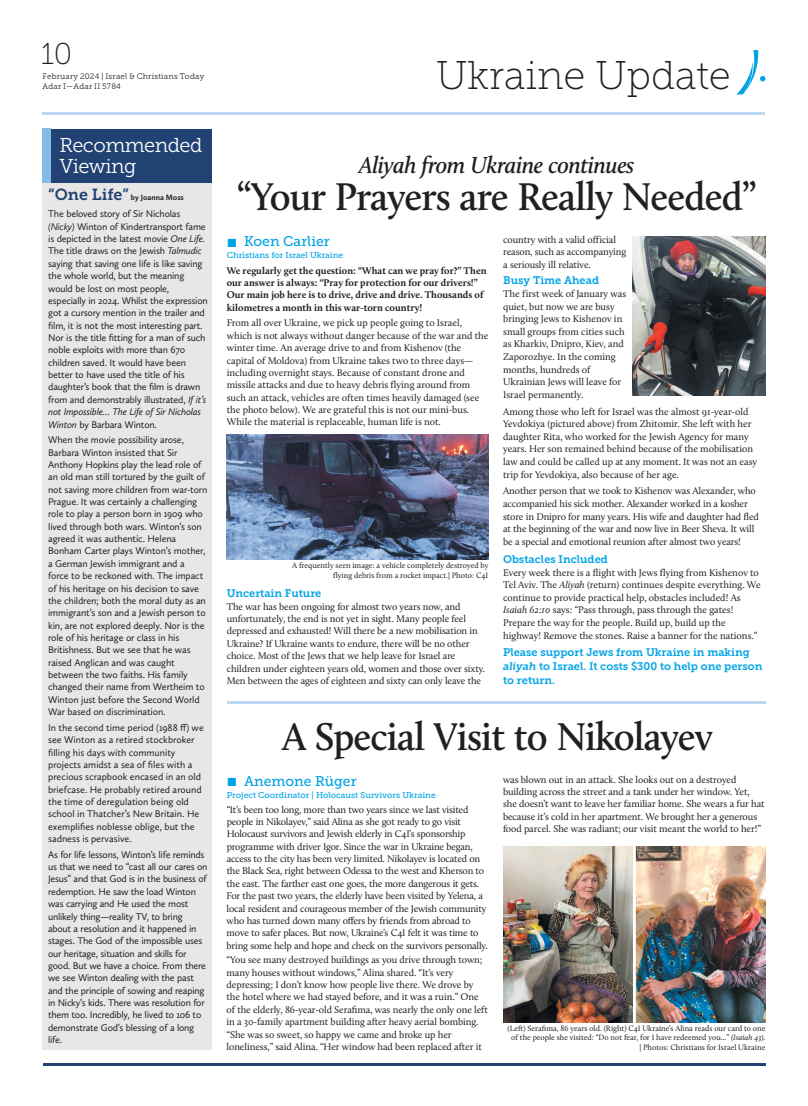
<style>
.page{position:relative;width:808px;height:1106px;background:#fff}
.page>*{position:absolute;margin:0;border:0;box-sizing:border-box;transform-origin:0 0}
.t1{font:600 40px "Calluna";letter-spacing:-.02em;color:#231f20}
.t2{font:40px "Museo Slab 100";color:#231f20}
.t3{font:30px "Museo Slab 100";color:#231f20}
.t4{font:italic 600 24px "Calluna";letter-spacing:-.02em;color:#231f20}
.t5{font:20px/20.4px "Museo Slab 300";letter-spacing:-.025em;color:#fff}
.t6{font:14px "Museo Slab 500";color:#00a3e6}
.t7{font:11px/13.9px "Museo Slab 700";color:#00a3e6}
.t8{font:10px/12.4px "Calluna";letter-spacing:-.01em;color:#231f20}
.t9{font:10px/12.4px "Calluna Sans";letter-spacing:-.02em;color:#231f20}
.t10{font:10px/12.4px "Calluna Sans";color:#231f20}
.t11{font:700 10px/12.4px "Calluna";color:#231f20}
.t12{font:8.5px "Museo Slab 500";color:#00a3e6}
.t13{font:8px/9.6px "Calluna";color:#231f20;text-align:right}
.t14{font:8px/10px "Museo Slab 300";letter-spacing:.025em;color:#231f20}
.t15{font:700 8px "Calluna Sans";color:#231f20}
.s1{font-family:"Museo Slab 700";font-weight:400;font-size:16px;color:#214273}
.s2{font-style:italic}
</style>
<div class="page">
<hr style="left:43px;top:1063px;width:722px;height:3px;background:#214273">
<svg style="left:737px;top:50px;width:28px;height:44px"></svg>
<hr style="left:43px;top:112px;width:722px;height:3px;background:#bad7f1">
<div style="left:43px;top:147px;width:169px;height:902px;background:#e8e7e6"></div>
<div style="left:43px;top:129px;width:169px;height:53px;background:#214273"></div>
<div style="left:43px;top:129px;width:8px;height:53px;background:#83bbe6"></div>
<img style="left:632px;top:236px;width:133px;height:159px">
<img style="left:227px;top:435px;width:261px;height:124px">
<hr style="left:227px;top:701px;width:538px;height:2px;background:#bad7f1">
<img style="left:503px;top:846px;width:130px;height:176px">
<img style="left:636px;top:846px;width:129px;height:176px">
<h2 class="t3" style="left:41px;top:41px;width:33px">10</h2>
<p class="t14" style="left:42px;top:72px;width:163px">February 2024 | Israel &amp; Christians Today<br>Adar I—Adar II 5784</p>
<h3 class="t5" style="left:59px;top:137px;width:144px">Recommended<br>Viewing</h3>
<p class="t15" style="left:48px;top:194px;width:137px"><span class="s1">“One Life”</span> by Joanna Moss</p>
<p class="t9" style="left:48px;top:209px;width:161px">The beloved story of Sir Nicholas <span class="s2">(Nicky)</span> Winton of Kindertransport fame is depicted in the latest movie <span class="s2">One Life.<br></span>The title draws on the Jewish <span class="s2">Talmudic </span>saying that saving one life is like saving the whole world, but the meaning would be lost on most people, especially in 2024. Whilst the expression got a cursory mention in the trailer and film, it is not the most interesting part.<br>Nor is the title fitting for a man of such noble exploits with more than 670 children saved. It would have been better to have used the title of his daughter’s book that the film is drawn from and demonstrably illustrated, <span class="s2">If it’s not Impossible… The Life of Sir Nicholas Winton</span> by Barbara Winton.</p>
<p class="t9" style="left:48px;top:434px;width:161px">When the movie possibility arose, Barbara Winton insisted that Sir Anthony Hopkins play the lead role of an old man still tortured by the guilt of not saving more children from war-torn Prague. It was certainly a challenging role to play a person born in 1909 who lived through both wars. Winton’s son agreed it was authentic. Helena Bonham Carter plays Winton’s mother, a German Jewish immigrant and a force to be reckoned with. The impact of his heritage on his decision to save the children; both the moral duty as an immigrant’s son and a Jewish person to kin, are not explored deeply. Nor is the role of his heritage or class in his Britishness. But we see that he was raised Anglican and was caught between the two faiths. His family changed their name from Wertheim to Winton just before the Second World War based on discrimination.</p>
<p class="t10" style="left:48px;top:722px;width:157px">In the second time period (1988 ff) we see Winton as a retired stockbroker filling his days with community projects amidst a sea of files with a precious scrapbook encased in an old briefcase. He probably retired around the time of deregulation being old school in Thatcher’s New Britain. He exemplifies noblesse oblige, but the sadness is pervasive.</p>
<p class="t9" style="left:48px;top:849px;width:161px">As for life lessons, Winton’s life reminds us that we need to “cast all our cares on Jesus” and that God is in the business of redemption. He saw the load Winton was carrying and He used the most unlikely thing—reality TV, to bring about a resolution and it happened in stages. The God of the impossible uses our heritage, situation and skills for good. But we have a choice. From there we see Winton dealing with the past and the principle of sowing and reaping in Nicky’s kids. There was resolution for them too. Incredibly, he lived to 106 to demonstrate God’s blessing of a long life.</p>
<h1 class="t2" style="left:436px;top:59px;width:296px">Ukraine Update</h1>
<h3 class="t4" style="left:359px;top:155px;width:277px">Aliyah from Ukraine continues</h3>
<h1 class="t1" style="left:237px;top:180px;width:521px">“Your Prayers are Really Needed”</h1>
<h3 class="t6" style="left:227px;top:236px;width:104px">■ Koen Carlier</h3>
<p class="t12" style="left:227px;top:252px;width:118px">Christians for Israel Ukraine</p>
<p class="t11" style="left:227px;top:265px;width:261px">We regularly get the question: “What can we pray for?” Then our answer is always: “Pray for protection for our drivers!” Our main job here is to drive, drive and drive. Thousands of kilometres a month in this war-torn country!</p>
<p class="t8" style="left:227px;top:318px;width:263px">From all over Ukraine, we pick up people going to Israel, which is not always without danger because of the war and the winter time. An average drive to and from Kishenov (the capital of Moldova) from Ukraine takes two to three days— including overnight stays. Because of constant drone and missile attacks and due to heavy debris flying around from such an attack, vehicles are often times heavily damaged (see the photo below). We are grateful this is not our mini-bus.<br>While the material is replaceable, human life is not.</p>
<p class="t8" style="left:503px;top:234px;width:125px">country with a valid official reason, such as accompanying a seriously ill relative.</p>
<p class="t7" style="left:503px;top:274px;width:97px">Busy Time Ahead</p>
<p class="t8" style="left:503px;top:288px;width:125px">The first week of January was quiet, but now we are busy bringing Jews to Kishenov in small groups from cities such as Kharkiv, Dnipro, Kiev, and<br>Zaporozhye. In the coming months, hundreds of<br>Ukrainian Jews will leave for<br>Israel permanently.</p>
<p class="t8" style="left:503px;top:406px;width:256px">Among those who left for Israel was the almost 91-year-old Yevdokiya (pictured above) from Zhitomir. She left with her daughter Rita, who worked for the Jewish Agency for many years. Her son remained behind because of the mobilisation law and could be called up at any moment. It was not an easy trip for Yevdokiya, also because of her age.</p>
<p class="t8" style="left:503px;top:485px;width:257px">Another person that we took to Kishenov was Alexander, who accompanied his sick mother. Alexander worked in a kosher store in Dnipro for many years. His wife and daughter had fled at the beginning of the war and now live in Beer Sheva. It will be a special and emotional reunion after almost two years!</p>
<p class="t7" style="left:503px;top:553px;width:106px">Obstacles Included</p>
<p class="t8" style="left:503px;top:567px;width:259px">Every week there is a flight with Jews flying from Kishenov to Tel Aviv. The <span class="s2">Aliyah</span> (return) continues despite everything. We continue to provide practical help, obstacles included! As <span class="s2">Isaiah 62:10</span> says: “Pass through, pass through the gates!<br>Prepare the way for the people. Build up, build up the highway! Remove the stones. Raise a banner for the nations.”</p>
<p class="t7" style="left:503px;top:646px;width:261px">Please support Jews from Ukraine in making <span class="s2">aliyah</span> to Israel. It costs $300 to help one person to return.</p>
<p class="t13" style="left:292px;top:560px;width:198px;line-height:10.1px">A frequently seen image: a vehicle completely destroyed by flying debris from a rocket impact.| Photo: C4I</p>
<p class="t7" style="left:227px;top:587px;width:96px">Uncertain Future</p>
<p class="t8" style="left:227px;top:601px;width:260px">The war has been ongoing for almost two years now, and unfortunately, the end is not yet in sight. Many people feel depressed and exhausted! Will there be a new mobilisation in Ukraine? If Ukraine wants to endure, there will be no other choice. Most of the Jews that we help leave for Israel are children under eighteen years old, women and those over sixty.<br>Men between the ages of eighteen and sixty can only leave the</p>
<h1 class="t1" style="left:282px;top:720px;width:432px">A Special Visit to Nikolayev</h1>
<h3 class="t6" style="left:227px;top:775px;width:131px">■ Anemone Rüger</h3>
<p class="t12" style="left:227px;top:791px;width:211px">Project Coordinator | Holocaust Survivors Ukraine</p>
<p class="t8" style="left:227px;top:804px;width:263px">“It’s been too long, more than two years since we last visited people in Nikolayev,” said Alina as she got ready to go visit Holocaust survivors and Jewish elderly in C4I’s sponsorship programme with driver Igor. Since the war in Ukraine began, access to the city has been very limited. Nikolayev is located on the Black Sea, right between Odessa to the west and Kherson to the east. The farther east one goes, the more dangerous it gets.<br>For the past two years, the elderly have been visited by Yelena, a local resident and courageous member of the Jewish community who has turned down many offers by friends from abroad to move to safer places. But now, Ukraine’s C4I felt it was time to bring some help and hope and check on the survivors personally.</p>
<p class="t8" style="left:227px;top:954px;width:263px">“You see many destroyed buildings as you drive through town; many houses without windows,” Alina shared. “It’s very depressing; I don’t know how people live there. We drove by the hotel where we had stayed before, and it was a ruin.” One of the elderly, 86-year-old Serafima, was nearly the only one left in a 30-family apartment building after heavy aerial bombing. “She was so sweet, so happy we came and broke up her loneliness,” said Alina. “Her window had been replaced after it</p>
<p class="t8" style="left:503px;top:774px;width:263px">was blown out in an attack. She looks out on a destroyed building across the street and a tank under her window. Yet, she doesn’t want to leave her familiar home. She wears a fur hat because it’s cold in her apartment. We brought her a generous food parcel. She was radiant; our visit meant the world to her!”</p>
<p class="t13" style="left:507px;top:1023px;width:259px">(Left) Serafima, 86 years old. (Right) C4I Ukraine’s Alina reads our card to one of the people she visited: “Do not fear, for I have redeemed you...” <span class="s2">(Isaiah 43). </span>| Photos: Christians for Israel Ukraine</p>
</div>
